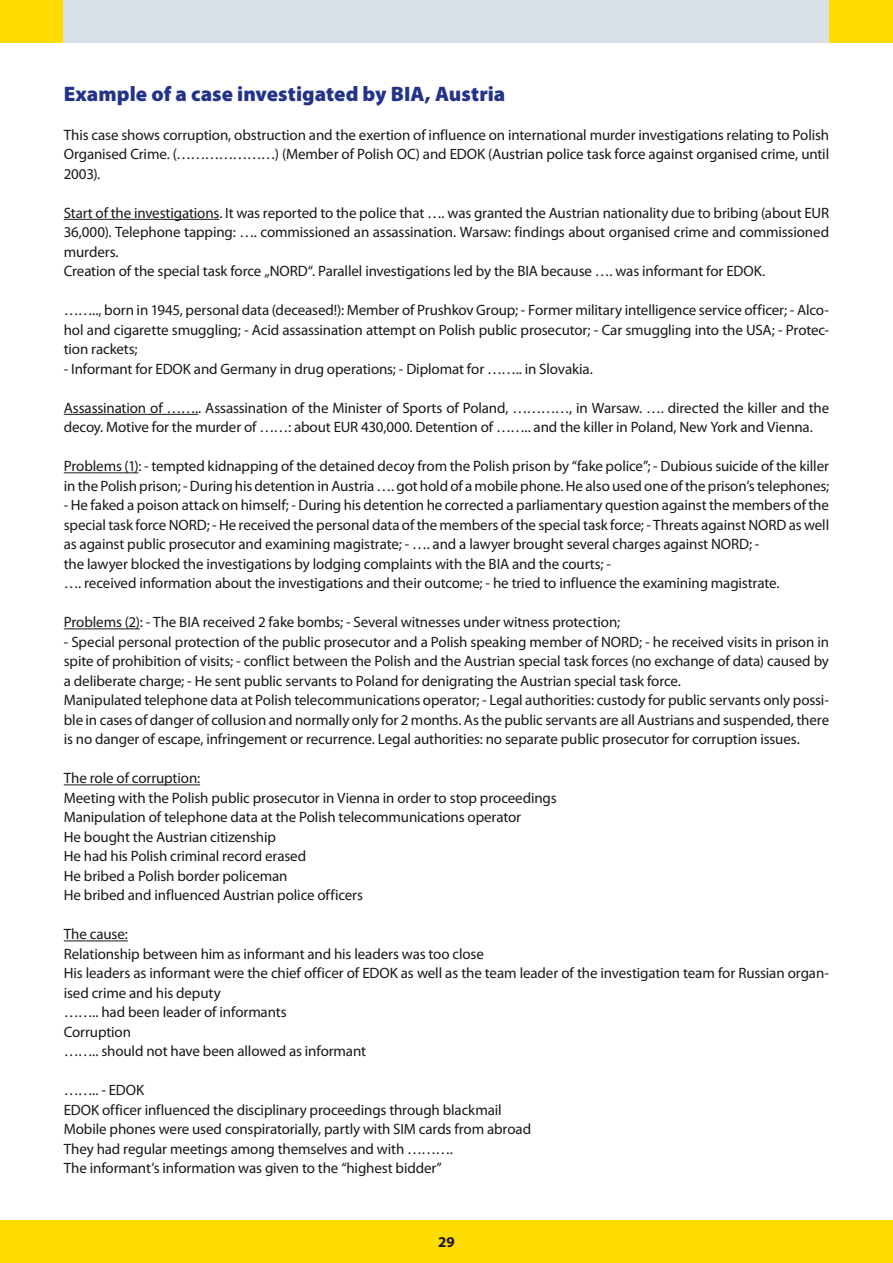
<style>
.page{position:relative;width:893px;height:1263px;background:#fff}
.page>*{position:absolute;margin:0;border:0;box-sizing:border-box;transform-origin:0 0}
.t1{font:900 21px "Myriad Pro";color:#233389}
.t2{font:15px/19.5px "Myriad Pro";letter-spacing:-.01em;color:#1a171b}
.t3{font:700 15px "Myriad Pro";color:#1a171b}
</style>
<div class="page">
<div style="left:0;top:0;width:893px;height:43px;background:#ffdc00"></div>
<div style="left:0;top:1220px;width:893px;height:43px;background:#ffdc00"></div>
<div style="left:64px;top:0;width:765px;height:43px;background:#d8dfe5"></div>
<hr style="left:64px;top:219px;width:155px;height:1px;background:#1a171b">
<hr style="left:64px;top:414px;width:134px;height:1px;background:#1a171b">
<hr style="left:64px;top:472px;width:74px;height:1px;background:#1a171b">
<hr style="left:64px;top:628px;width:76px;height:1px;background:#1a171b">
<hr style="left:64px;top:784px;width:136px;height:1px;background:#1a171b">
<hr style="left:64px;top:940px;width:64px;height:1px;background:#1a171b">
<h1 class="t1" style="left:64px;top:80px;width:443px">Example of a case investigated by BIA, Austria</h1>
<p class="t2" style="left:64px;top:125px;width:767px;text-align:justify">This case shows corruption, obstruction and the exertion of influence on international murder investigations relating to Polish Organised Crime. (…………………) (Member of Polish OC) and EDOK (Austrian police task force against organised crime, until 2003).</p>
<p class="t2" style="left:64px;top:203px;width:767px">Start of the investigations. It was reported to the police that …. was granted the Austrian nationality due to bribing (about EUR 36,000). Telephone tapping: …. commissioned an assassination. Warsaw: findings about organised crime and commissioned murders.<br>Creation of the special task force „NORD“. Parallel investigations led by the BIA because …. was informant for EDOK.</p>
<p class="t2" style="left:64px;top:300px;width:767px;text-align:justify">…….., born in 1945, personal data (deceased!): Member of Prushkov Group; - Former military intelligence service officer; - Alco&shy;hol and cigarette smuggling; - Acid assassination attempt on Polish public prosecutor; - Car smuggling into the USA; - Protec&shy;tion rackets;</p>
<p class="t2" style="left:64px;top:359px;width:529px">- Informant for EDOK and Germany in drug operations; - Diplomat for …….. in Slovakia.</p>
<p class="t2" style="left:64px;top:398px;width:767px">Assassination of …….. Assassination of the Minister of Sports of Poland, …………, in Warsaw. …. directed the killer and the decoy. Motive for the murder of ……: about EUR 430,000. Detention of …….. and the killer in Poland, New York and Vienna.</p>
<p class="t2" style="left:64px;top:456px;width:767px">Problems (1): - tempted kidnapping of the detained decoy from the Polish prison by “fake police”; - Dubious suicide of the killer in the Polish prison; - During his detention in Austria …. got hold of a mobile phone. He also used one of the prison’s telephones;</p>
<p class="t2" style="left:64px;top:495px;width:767px">- He faked a poison attack on himself; - During his detention he corrected a parliamentary question against the members of the special task force NORD; - He received the personal data of the members of the special task force; - Threats against NORD as well as against public prosecutor and examining magistrate; - …. and a lawyer brought several charges against NORD; -<br>the lawyer blocked the investigations by lodging complaints with the BIA and the courts; -<br>…. received information about the investigations and their outcome; - he tried to influence the examining magistrate.</p>
<p class="t2" style="left:64px;top:612px;width:558px">Problems (2): - The BIA received 2 fake bombs; - Several witnesses under witness protection;</p>
<p class="t2" style="left:64px;top:632px;width:767px">- Special personal protection of the public prosecutor and a Polish speaking member of NORD; - he received visits in prison in spite of prohibition of visits; - conflict between the Polish and the Austrian special task forces (no exchange of data) caused by a deliberate charge; - He sent public servants to Poland for denigrating the Austrian special task force.<br>Manipulated telephone data at Polish telecommunications operator; - Legal authorities: custody for public servants only possi&shy;ble in cases of danger of collusion and normally only for 2 months. As the public servants are all Austrians and suspended, there is no danger of escape, infringement or recurrence. Legal authorities: no separate public prosecutor for corruption issues.</p>
<p class="t2" style="left:64px;top:768px;width:494px">The role of corruption:<br>Meeting with the Polish public prosecutor in Vienna in order to stop proceedings Manipulation of telephone data at the Polish telecommunications operator<br>He bought the Austrian citizenship<br>He had his Polish criminal record erased<br>He bribed a Polish border policeman<br>He bribed and influenced Austrian police officers</p>
<p class="t2" style="left:64px;top:924px;width:767px">The cause:<br>Relationship between him as informant and his leaders was too close<br>His leaders as informant were the chief officer of EDOK as well as the team leader of the investigation team for Russian organ&shy;ised crime and his deputy<br>…….. had been leader of informants<br>Corruption<br>…….. should not have been allowed as informant</p>
<p class="t2" style="left:64px;top:1080px;width:469px">…….. - EDOK<br>EDOK officer influenced the disciplinary proceedings through blackmail Mobile phones were used conspiratorially, partly with SIM cards from abroad They had regular meetings among themselves and with ……….<br>The informant’s information was given to the “highest bidder”</p>
<p class="t3" style="left:438px;top:1232px;width:9px">29</p>
</div>
